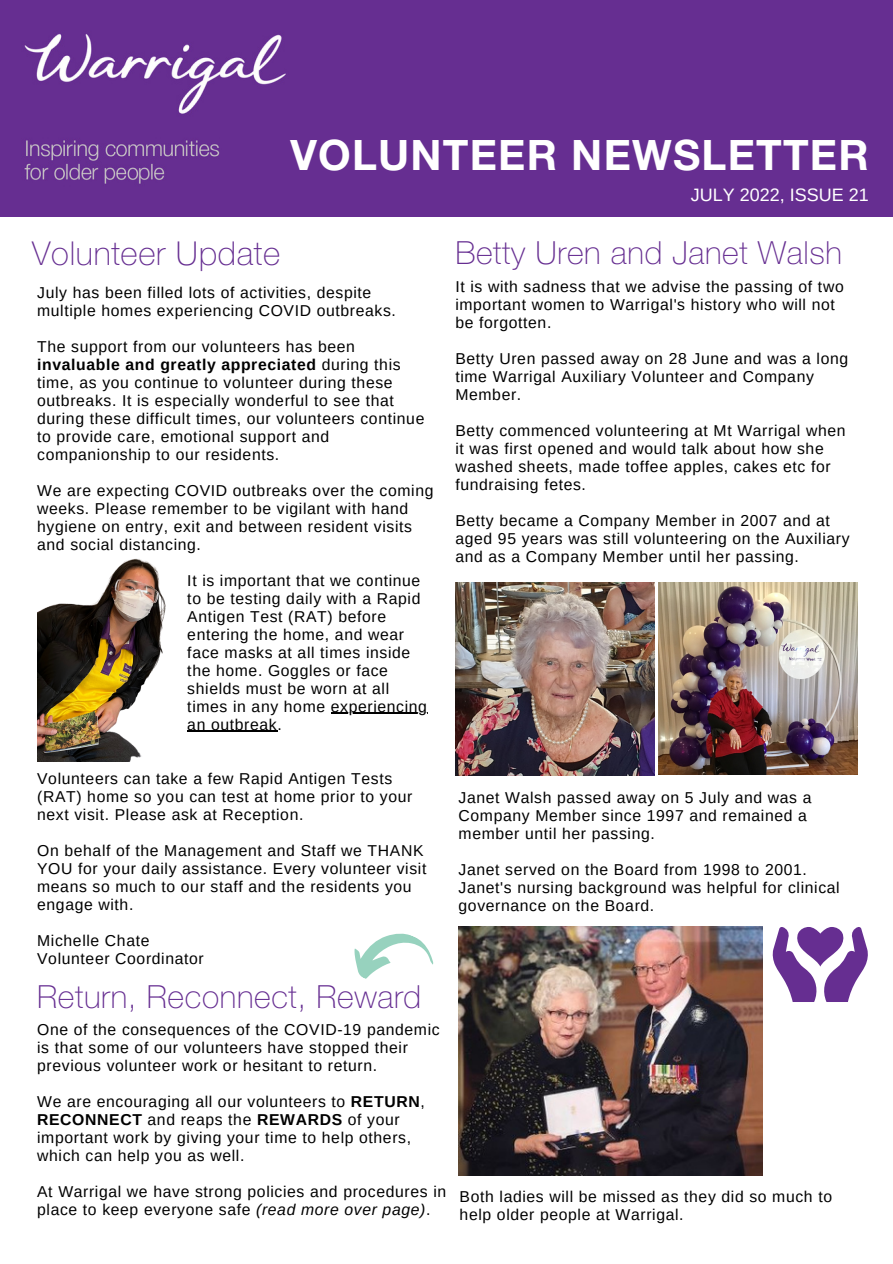
<style>
.page{position:relative;width:893px;height:1264px;background:#fff}
.page>*{position:absolute;margin:0;border:0;box-sizing:border-box;transform-origin:0 0}
.t1{font:700 42px "Helvetica Neue LT Std";letter-spacing:.03em;color:#fff}
.t2{font:100 33px "Helvetica Neue LT Std";letter-spacing:.02em;color:#662e91}
.t3{font:100 31.95px "Helvetica Neue LT Std";letter-spacing:.02em;color:#662e91}
.t4{font:18px "Arimo";color:#fff}
.t5{font:15.75px/18px "Arimo";letter-spacing:.04em;color:#000}
.s1{font-weight:700}
.s2{font-style:italic}
</style>
<div class="page">
<div style="left:0;top:0;width:892px;height:216px;background:#662e91"></div>
<img style="left:24px;top:33px;width:262px;height:151px">
<img style="left:37px;top:558px;width:129px;height:203px">
<img style="left:455px;top:583px;width:199px;height:192px">
<img style="left:658px;top:583px;width:199px;height:191px">
<img style="left:458px;top:926px;width:304px;height:249px">
<svg style="left:772px;top:927px;width:96px;height:75px"></svg>
<svg style="left:354px;top:933px;width:80px;height:46px"></svg>
<hr style="left:331px;top:712px;width:96px;height:2px;background:#000">
<hr style="left:187px;top:730px;width:90px;height:2px;background:#000">
<h1 class="t1" style="left:290px;top:140px;width:579px">VOLUNTEER NEWSLETTER</h1>
<h2 class="t2" style="left:32px;top:241px;width:249px">Volunteer Update</h2>
<p class="t5" style="left:37px;top:283px;width:360px">July has been filled lots of activities, despite multiple homes experiencing COVID outbreaks.</p>
<p class="t5" style="left:37px;top:337px;width:388px">The support from our volunteers has been <span class="s1">invaluable and greatly appreciated</span> during this time, as you continue to volunteer during these outbreaks. It is especially wonderful to see that during these difficult times, our volunteers continue to provide care, emotional support and companionship to our residents.</p>
<p class="t5" style="left:37px;top:481px;width:398px">We are expecting COVID outbreaks over the coming weeks. Please remember to be vigilant with hand hygiene on entry, exit and between resident visits and social distancing.</p>
<p class="t5" style="left:187px;top:571px;width:241px">It is important that we continue to be testing daily with a Rapid<br>Antigen Test (RAT) before entering the home, and wear face masks at all times inside the home. Goggles or face shields must be worn at all times in any home experiencing an outbreak.</p>
<p class="t4" style="left:691px;top:184px;width:179px">JULY 2022, ISSUE 21</p>
<h3 class="t3" style="left:455px;top:241px;width:388px">Betty Uren and Janet Walsh</h3>
<p class="t5" style="left:455px;top:278px;width:390px">It is with sadness that we advise the passing of two important women to Warrigal's history who will not be forgotten.</p>
<p class="t5" style="left:455px;top:350px;width:394px">Betty Uren passed away on 28 June and was a long time Warrigal Auxiliary Volunteer and Company<br>Member.</p>
<p class="t5" style="left:455px;top:421px;width:391px">Betty commenced volunteering at Mt Warrigal when it was first opened and would talk about how she washed sheets, made toffee apples, cakes etc for fundraising fetes.</p>
<p class="t5" style="left:455px;top:511px;width:396px">Betty became a Company Member in 2007 and at aged 95 years was still volunteering on the Auxiliary and as a Company Member until her passing.</p>
<p class="t5" style="left:37px;top:769px;width:377px">Volunteers can take a few Rapid Antigen Tests (RAT) home so you can test at home prior to your next visit. Please ask at Reception.</p>
<p class="t5" style="left:37px;top:841px;width:390px">On behalf of the Management and Staff we THANK YOU for your daily assistance. Every volunteer visit means so much to our staff and the residents you engage with.</p>
<p class="t5" style="left:37px;top:931px;width:168px">Michelle Chate<br>Volunteer Coordinator</p>
<h3 class="t3" style="left:37px;top:985px;width:385px">Return, Reconnect, Reward</h3>
<p class="t5" style="left:37px;top:1020px;width:404px">One of the consequences of the COVID-19 pandemic is that some of our volunteers have stopped their previous volunteer work or hesitant to return.</p>
<p class="t5" style="left:37px;top:1092px;width:389px">We are encouraging all our volunteers to <span class="s1">RETURN</span>, <span class="s1">RECONNECT</span> and reaps the <span class="s1">REWARDS</span> of your important work by giving your time to help others, which can help you as well.</p>
<p class="t5" style="left:37px;top:1182px;width:410px">At Warrigal we have strong policies and procedures in place to keep everyone safe <span class="s2">(read more over page)</span>.</p>
<p class="t5" style="left:458px;top:788px;width:354px">Janet Walsh passed away on 5 July and was a<br>Company Member since 1997 and remained a member until her passing.</p>
<p class="t5" style="left:458px;top:860px;width:382px">Janet served on the Board from 1998 to 2001.<br>Janet's nursing background was helpful for clinical governance on the Board.</p>
<p class="t5" style="left:459px;top:1187px;width:374px">Both ladies will be missed as they did so much to help older people at Warrigal.</p>
</div>
